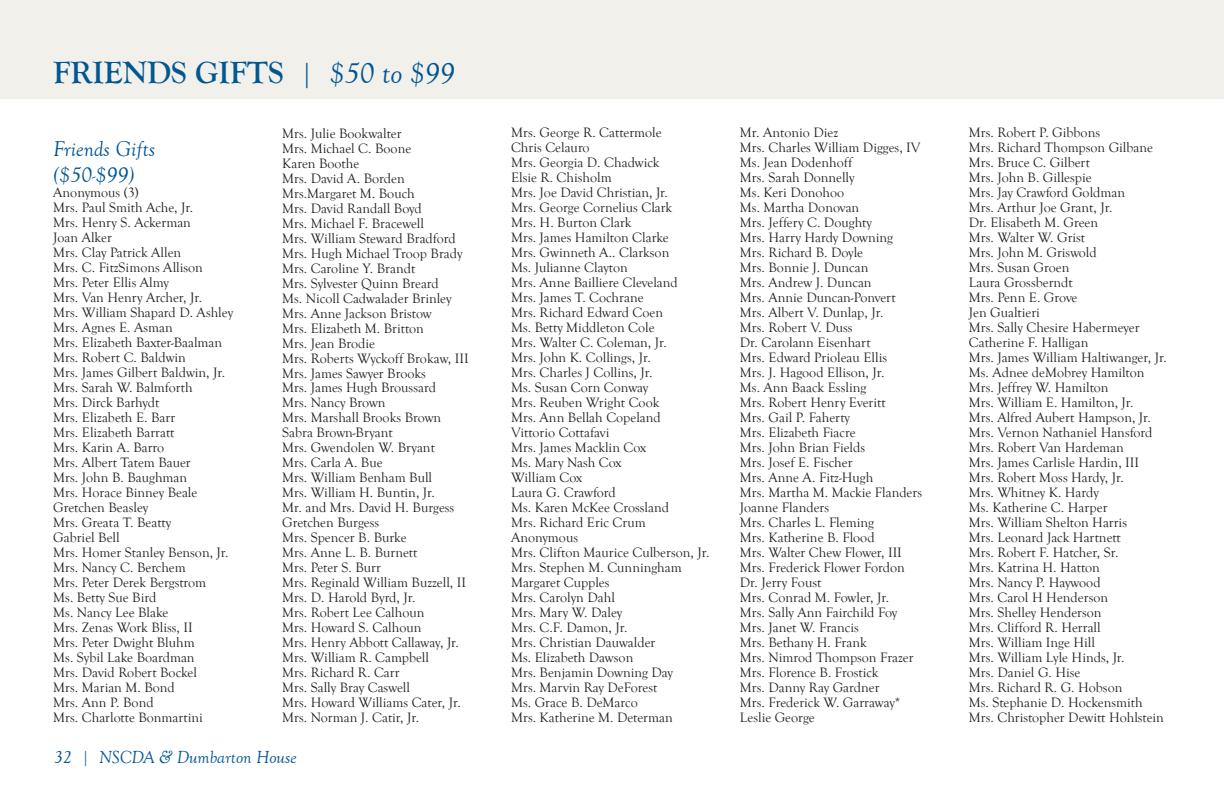
<style>
.page{position:relative;width:1224px;height:792px;background:#fff}
.page>*{position:absolute;margin:0;border:0;box-sizing:border-box;transform-origin:0 0}
.t1{font:700 32px "Goudy Old Style T";color:#015792}
.t2{font:italic 22px/26px "Goudy Old Style T";color:#005595}
.t3{font:italic 18px "Goudy Old Style T";color:#005595}
.t4{font:14px/15px "Goudy Old Style T";color:#231f20}
.s1{font-weight:400;font-style:italic;font-size:30px;color:#005595}
</style>
<div class="page">
<div style="left:0;top:0;width:1224px;height:98px;background:#f2f0ea"></div>
<h1 class="t1" style="left:53px;top:54px;width:403px">FRIENDS GIFTS <span class="s1">| $50 to $99</span></h1>
<h2 class="t2" style="left:53px;top:136px;width:103px">Friends Gifts ($50-$99)</h2>
<p class="t4" style="left:53px;top:185px;width:181px">Anonymous (3)<br>Mrs. Paul Smith Ache, Jr.<br>Mrs. Henry S. Ackerman<br>Joan Alker<br>Mrs. Clay Patrick Allen<br>Mrs. C. FitzSimons Allison<br>Mrs. Peter Ellis Almy<br>Mrs. Van Henry Archer, Jr.<br>Mrs. William Shapard D. Ashley<br>Mrs. Agnes E. Asman<br>Mrs. Elizabeth Baxter-Baalman<br>Mrs. Robert C. Baldwin<br>Mrs. James Gilbert Baldwin, Jr.<br>Mrs. Sarah W. Balmforth<br>Mrs. Dirck Barhydt<br>Mrs. Elizabeth E. Barr<br>Mrs. Elizabeth Barratt<br>Mrs. Karin A. Barro<br>Mrs. Albert Tatem Bauer<br>Mrs. John B. Baughman<br>Mrs. Horace Binney Beale<br>Gretchen Beasley<br>Mrs. Greata T. Beatty<br>Gabriel Bell<br>Mrs. Homer Stanley Benson, Jr.<br>Mrs. Nancy C. Berchem<br>Mrs. Peter Derek Bergstrom<br>Ms. Betty Sue Bird<br>Ms. Nancy Lee Blake<br>Mrs. Zenas Work Bliss, II<br>Mrs. Peter Dwight Bluhm<br>Ms. Sybil Lake Boardman<br>Mrs. David Robert Bockel<br>Mrs. Marian M. Bond<br>Mrs. Ann P. Bond<br>Mrs. Charlotte Bonmartini</p>
<p class="t4" style="left:282px;top:126px;width:188px">Mrs. Julie Bookwalter<br>Mrs. Michael C. Boone<br>Karen Boothe<br>Mrs. David A. Borden<br>Mrs.Margaret M. Bouch<br>Mrs. David Randall Boyd<br>Mrs. Michael F. Bracewell<br>Mrs. William Steward Bradford<br>Mrs. Hugh Michael Troop Brady<br>Mrs. Caroline Y. Brandt<br>Mrs. Sylvester Quinn Breard<br>Ms. Nicoll Cadwalader Brinley<br>Mrs. Anne Jackson Bristow<br>Mrs. Elizabeth M. Britton<br>Mrs. Jean Brodie<br>Mrs. Roberts Wyckoff Brokaw, III<br>Mrs. James Sawyer Brooks<br>Mrs. James Hugh Broussard<br>Mrs. Nancy Brown<br>Mrs. Marshall Brooks Brown<br>Sabra Brown-Bryant<br>Mrs. Gwendolen W. Bryant<br>Mrs. Carla A. Bue<br>Mrs. William Benham Bull<br>Mrs. William H. Buntin, Jr.<br>Mr. and Mrs. David H. Burgess<br>Gretchen Burgess<br>Mrs. Spencer B. Burke<br>Mrs. Anne L. B. Burnett<br>Mrs. Peter S. Burr<br>Mrs. Reginald William Buzzell, II<br>Mrs. D. Harold Byrd, Jr.<br>Mrs. Robert Lee Calhoun<br>Mrs. Howard S. Calhoun<br>Mrs. Henry Abbott Callaway, Jr.<br>Mrs. William R. Campbell<br>Mrs. Richard R. Carr<br>Mrs. Sally Bray Caswell<br>Mrs. Howard Williams Cater, Jr.<br>Mrs. Norman J. Catir, Jr.</p>
<p class="t4" style="left:511px;top:126px;width:200px">Mrs. George R. Cattermole<br>Chris Celauro<br>Mrs. Georgia D. Chadwick<br>Elsie R. Chisholm<br>Mrs. Joe David Christian, Jr.<br>Mrs. George Cornelius Clark<br>Mrs. H. Burton Clark<br>Mrs. James Hamilton Clarke<br>Mrs. Gwinneth A.. Clarkson<br>Ms. Julianne Clayton<br>Mrs. Anne Bailliere Cleveland<br>Mrs. James T. Cochrane<br>Mrs. Richard Edward Coen<br>Ms. Betty Middleton Cole<br>Mrs. Walter C. Coleman, Jr.<br>Mrs. John K. Collings, Jr.<br>Mrs. Charles J Collins, Jr.<br>Ms. Susan Corn Conway<br>Mrs. Reuben Wright Cook<br>Mrs. Ann Bellah Copeland<br>Vittorio Cottafavi<br>Mrs. James Macklin Cox<br>Ms. Mary Nash Cox<br>William Cox<br>Laura G. Crawford<br>Ms. Karen McKee Crossland<br>Mrs. Richard Eric Crum<br>Anonymous<br>Mrs. Clifton Maurice Culberson, Jr.<br>Mrs. Stephen M. Cunningham<br>Margaret Cupples<br>Mrs. Carolyn Dahl<br>Mrs. Mary W. Daley<br>Mrs. C.F. Damon, Jr.<br>Mrs. Christian Dauwalder<br>Ms. Elizabeth Dawson<br>Mrs. Benjamin Downing Day<br>Mrs. Marvin Ray DeForest<br>Ms. Grace B. DeMarco<br>Mrs. Katherine M. Determan</p>
<p class="t4" style="left:740px;top:125px;width:184px">Mr. Antonio Diez<br>Mrs. Charles William Digges, IV<br>Ms. Jean Dodenhoff<br>Mrs. Sarah Donnelly<br>Ms. Keri Donohoo<br>Ms. Martha Donovan<br>Mrs. Jeffery C. Doughty<br>Mrs. Harry Hardy Downing<br>Mrs. Richard B. Doyle<br>Mrs. Bonnie J. Duncan<br>Mrs. Andrew J. Duncan<br>Mrs. Annie Duncan-Ponvert<br>Mrs. Albert V. Dunlap, Jr.<br>Mrs. Robert V. Duss<br>Dr. Carolann Eisenhart<br>Mrs. Edward Prioleau Ellis<br>Mrs. J. Hagood Ellison, Jr.<br>Ms. Ann Baack Essling<br>Mrs. Robert Henry Everitt<br>Mrs. Gail P. Faherty<br>Mrs. Elizabeth Fiacre<br>Mrs. John Brian Fields<br>Mrs. Josef E. Fischer<br>Mrs. Anne A. Fitz-Hugh<br>Mrs. Martha M. Mackie Flanders<br>Joanne Flanders<br>Mrs. Charles L. Fleming<br>Mrs. Katherine B. Flood<br>Mrs. Walter Chew Flower, III<br>Mrs. Frederick Flower Fordon<br>Dr. Jerry Foust<br>Mrs. Conrad M. Fowler, Jr.<br>Mrs. Sally Ann Fairchild Foy<br>Mrs. Janet W. Francis<br>Mrs. Bethany H. Frank<br>Mrs. Nimrod Thompson Frazer<br>Mrs. Florence B. Frostick<br>Mrs. Danny Ray Gardner<br>Mrs. Frederick W. Garraway*<br>Leslie George</p>
<p class="t4" style="left:969px;top:125px;width:200px">Mrs. Robert P. Gibbons<br>Mrs. Richard Thompson Gilbane<br>Mrs. Bruce C. Gilbert<br>Mrs. John B. Gillespie<br>Mrs. Jay Crawford Goldman<br>Mrs. Arthur Joe Grant, Jr.<br>Dr. Elisabeth M. Green<br>Mrs. Walter W. Grist<br>Mrs. John M. Griswold<br>Mrs. Susan Groen<br>Laura Grossberndt<br>Mrs. Penn E. Grove<br>Jen Gualtieri<br>Mrs. Sally Chesire Habermeyer<br>Catherine F. Halligan<br>Mrs. James William Haltiwanger, Jr.<br>Ms. Adnee deMobrey Hamilton<br>Mrs. Jeffrey W. Hamilton<br>Mrs. William E. Hamilton, Jr.<br>Mrs. Alfred Aubert Hampson, Jr.<br>Mrs. Vernon Nathaniel Hansford<br>Mrs. Robert Van Hardeman<br>Mrs. James Carlisle Hardin, III<br>Mrs. Robert Moss Hardy, Jr.<br>Mrs. Whitney K. Hardy<br>Ms. Katherine C. Harper<br>Mrs. William Shelton Harris<br>Mrs. Leonard Jack Hartnett<br>Mrs. Robert F. Hatcher, Sr.<br>Mrs. Katrina H. Hatton<br>Mrs. Nancy P. Haywood<br>Mrs. Carol H Henderson<br>Mrs. Shelley Henderson<br>Mrs. Clifford R. Herrall<br>Mrs. William Inge Hill<br>Mrs. William Lyle Hinds, Jr.<br>Mrs. Daniel G. Hise<br>Mrs. Richard R. G. Hobson<br>Ms. Stephanie D. Hockensmith<br>Mrs. Christopher Dewitt Hohlstein</p>
<p class="t3" style="left:54px;top:748px;width:244px">32 | NSCDA &amp; Dumbarton House</p>
</div>
